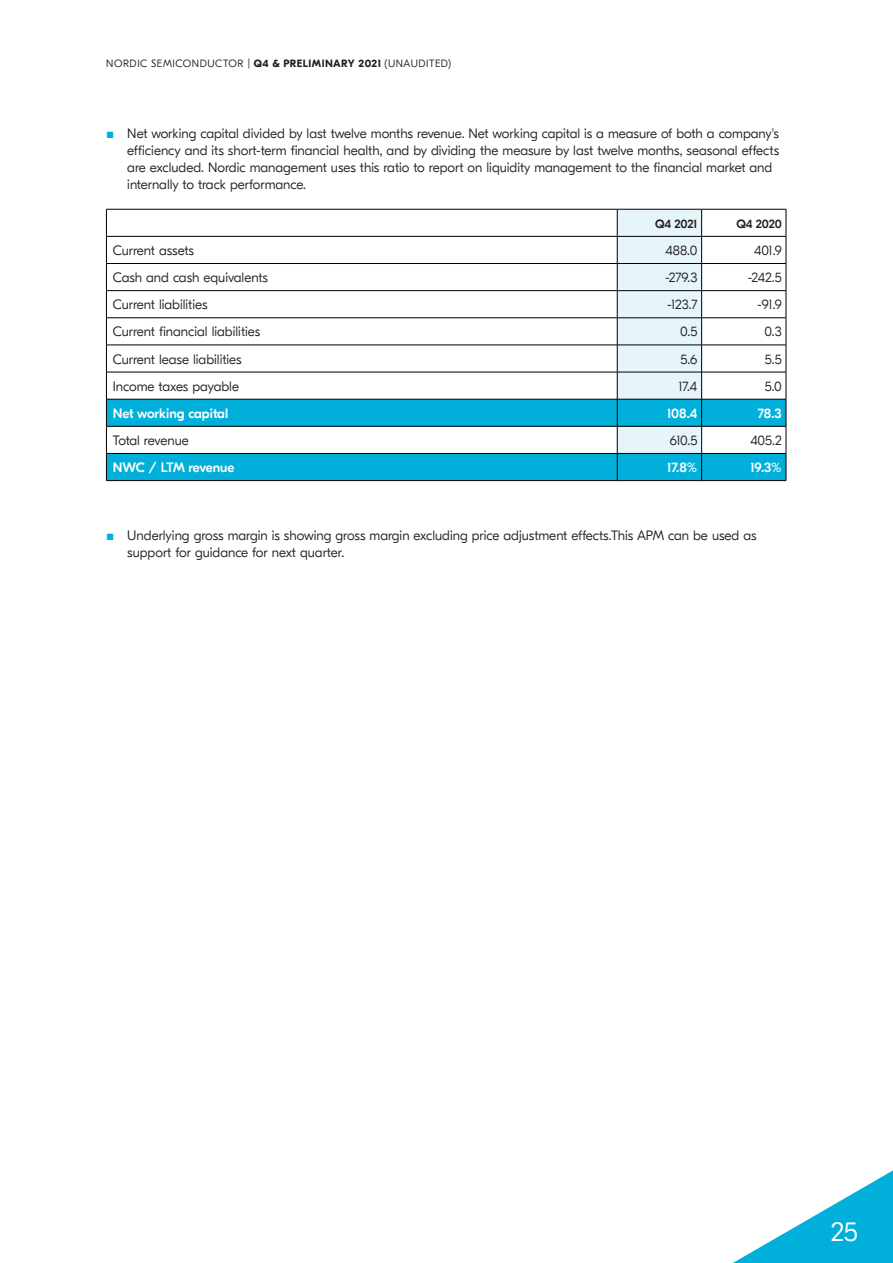
<style>
.page{position:relative;width:893px;height:1263px;background:#fff}
.page>*{position:absolute;margin:0;border:0;box-sizing:border-box;transform-origin:0 0}
.t1{font:300 27px "GT Eesti Display";color:#fff}
.Bullets{font:300 13.5px/17.2px "GT Eesti Display";color:#231f20}
.Table_Body_Left_Alig{font:300 13.5px "GT Eesti Display";color:#231f20}
.Table_Body_Right_Ali{font:300 13.5px "GT Eesti Display";letter-spacing:-.015em;color:#231f20}
.Table_Body_White_Med{font:500 13.5px "GT Eesti Display";letter-spacing:-.01em;color:#fff}
.Table_Body_Left_Alig-2{font:300 13.5px "GT Eesti Display";letter-spacing:-.025em;color:#231f20}
.Table_Head_Right_Ali{font:500 12px "GT Eesti Display";letter-spacing:-.02em;color:#231f20}
.t2{font:300 10.5px "GT Eesti Display";letter-spacing:.05em;color:#231f20}
.s1{font-weight:700}
.s2{font-family:"Arial";font-weight:700;color:#00b0da}
</style>
<div class="page">
<svg style="left:733px;top:1170px;width:160px;height:93px"></svg>
<svg style="left:107px;top:400px;width:679px;height:80px;fill:#00b0da"></svg>
<hr style="left:106px;top:209px;width:511px;height:1px;background:#000">
<hr style="left:702px;top:209px;width:84px;height:1px;background:#000">
<hr style="left:106px;top:236px;width:511px;height:1px;background:#000">
<hr style="left:702px;top:236px;width:84px;height:1px;background:#000">
<hr style="left:106px;top:263px;width:511px;height:1px;background:#000">
<hr style="left:702px;top:263px;width:84px;height:1px;background:#000">
<hr style="left:106px;top:290px;width:511px;height:1px;background:#000">
<hr style="left:702px;top:290px;width:84px;height:1px;background:#000">
<hr style="left:106px;top:317px;width:511px;height:1px;background:#000">
<hr style="left:702px;top:317px;width:84px;height:1px;background:#000">
<hr style="left:106px;top:345px;width:511px;height:1px;background:#000">
<hr style="left:702px;top:345px;width:84px;height:1px;background:#000">
<hr style="left:106px;top:372px;width:511px;height:1px;background:#000">
<hr style="left:702px;top:372px;width:84px;height:1px;background:#000">
<hr style="left:106px;top:399px;width:511px;height:1px;background:#000">
<hr style="left:702px;top:399px;width:84px;height:1px;background:#000">
<hr style="left:106px;top:426px;width:511px;height:1px;background:#000">
<hr style="left:702px;top:426px;width:84px;height:1px;background:#000">
<hr style="left:106px;top:453px;width:511px;height:1px;background:#000">
<hr style="left:702px;top:453px;width:84px;height:1px;background:#000">
<hr style="left:106px;top:480px;width:511px;height:1px;background:#000">
<hr style="left:617px;top:480px;width:85px;height:1px;background:#000">
<hr style="left:702px;top:480px;width:84px;height:1px;background:#000">
<svg style="left:106px;top:209px;width:1px;height:271px"></svg>
<svg style="left:617px;top:209px;width:85px;height:271px;background:#a8d4e0"></svg>
<svg style="left:786px;top:209px;width:1px;height:271px"></svg>
<p class="t2" style="left:106px;top:58px;width:346px">NORDIC SEMICONDUCTOR | <span class="s1">Q4 &amp; PRELIMINARY 2021</span> (UNAUDITED)</p>
<p class="Bullets" style="left:127px;top:125px;width:653px;text-indent:-21px"><span class="s2">■</span> Net working capital divided by last twelve months revenue. Net working capital is a measure of both a company's efficiency and its short-term financial health, and by dividing the measure by last twelve months, seasonal effects are excluded. Nordic management uses this ratio to report on liquidity management to the financial market and internally to track performance.</p>
<p class="Table_Head_Right_Ali" style="left:655px;top:217px;width:44px">Q4 2021</p>
<p class="Table_Head_Right_Ali" style="left:736px;top:217px;width:47px">Q4 2020</p>
<p class="Table_Body_Left_Alig" style="left:113px;top:243px;width:83px">Current assets</p>
<p class="Table_Body_Right_Ali" style="left:666px;top:243px;width:33px">488.0</p>
<p class="Table_Body_Right_Ali" style="left:754px;top:243px;width:29px">401.9</p>
<p class="Table_Body_Left_Alig" style="left:113px;top:270px;width:157px">Cash and cash equivalents</p>
<p class="Table_Body_Right_Ali" style="left:665px;top:270px;width:34px">-279.3</p>
<p class="Table_Body_Right_Ali" style="left:748px;top:270px;width:35px">-242.5</p>
<p class="Table_Body_Left_Alig" style="left:113px;top:297px;width:96px">Current liabilities</p>
<p class="Table_Body_Right_Ali" style="left:667px;top:297px;width:32px">-123.7</p>
<p class="Table_Body_Right_Ali" style="left:757px;top:297px;width:26px">-91.9</p>
<p class="Table_Body_Left_Alig" style="left:113px;top:324px;width:149px">Current financial liabilities</p>
<p class="Table_Body_Right_Ali" style="left:680px;top:324px;width:19px">0.5</p>
<p class="Table_Body_Right_Ali" style="left:765px;top:324px;width:19px">0.3</p>
<p class="Table_Body_Left_Alig" style="left:113px;top:351px;width:130px">Current lease liabilities</p>
<p class="Table_Body_Right_Ali" style="left:680px;top:351px;width:18px">5.6</p>
<p class="Table_Body_Right_Ali" style="left:765px;top:351px;width:18px">5.5</p>
<p class="Table_Body_Left_Alig" style="left:113px;top:379px;width:128px">Income taxes payable</p>
<p class="Table_Body_Right_Ali" style="left:679px;top:379px;width:20px">17.4</p>
<p class="Table_Body_Right_Ali" style="left:765px;top:379px;width:19px">5.0</p>
<p class="Table_Body_White_Med" style="left:113px;top:406px;width:117px">Net working capital</p>
<p class="Table_Body_White_Med" style="left:667px;top:406px;width:32px">108.4</p>
<p class="Table_Body_White_Med" style="left:758px;top:406px;width:25px">78.3</p>
<p class="Table_Body_Left_Alig-2" style="left:113px;top:433px;width:77px">Total revenue</p>
<p class="Table_Body_Right_Ali" style="left:670px;top:433px;width:29px">610.5</p>
<p class="Table_Body_Right_Ali" style="left:750px;top:433px;width:33px">405.2</p>
<p class="Table_Body_White_Med" style="left:113px;top:460px;width:123px">NWC / LTM revenue</p>
<p class="Table_Body_White_Med" style="left:667px;top:460px;width:32px">17.8%</p>
<p class="Table_Body_White_Med" style="left:750px;top:460px;width:33px">19.3%</p>
<p class="Bullets" style="left:127px;top:527px;width:631px;text-indent:-21px"><span class="s2">■</span> Underlying gross margin is showing gross margin excluding price adjustment effects.This APM can be used as support for guidance for next quarter.</p>
<h1 class="t1" style="left:831px;top:1217px;width:29px">25</h1>
</div>
